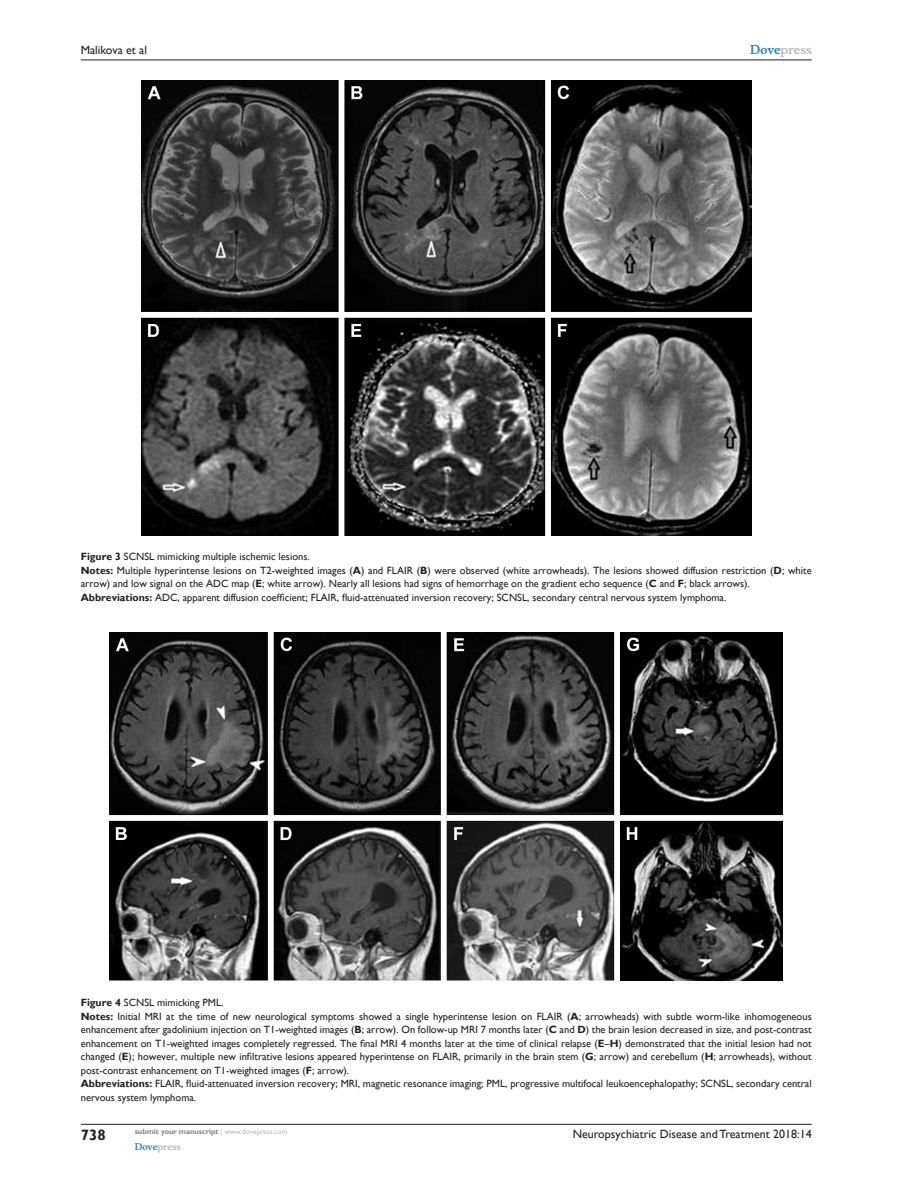
<style>
.page{position:relative;width:918px;height:1188px;background:#fff}
.page>*{position:absolute;margin:0;border:0;box-sizing:border-box;transform-origin:0 0}
.t1{font:700 15px "Gill Sans";color:#231f20}
.t2{font:12px "Gill Sans";color:#231f20}
.t3{font:700 12px "Musee";color:#b8b9bc}
.FigSNRI{font:10.5px/13.5px "Gill Sans";color:#231f20}
.FigC{font:10.5px "Gill Sans";color:#231f20}
.t4{font:700 9px "Musee";color:#b8b9bc}
.t5{font:700 7.5px "Gill Sans";color:#808285}
.s1{color:#3485ae}
.s2{font-weight:700}
.s3{font-weight:400;color:#b8b9bc}
</style>
<div class="page">
<hr style="left:81px;top:1124px;width:731px;height:1px;background:#231f20">
<hr style="left:81px;top:60px;width:731px;height:1px;background:#231f20">
<img style="left:141px;top:81px;width:610px;height:454px">
<img style="left:110px;top:632px;width:673px;height:349px">
<p class="t2" style="left:81px;top:43px;width:68px">Malikova et al</p>
<p class="t3" style="left:750px;top:43px;width:63px"><span class="s1">Dove</span>press</p>
<p class="FigC" style="left:81px;top:551px;width:230px"><span class="s2">Figure 3</span> SCNSL mimicking multiple ischemic lesions.</p>
<p class="FigSNRI" style="left:81px;top:564px;width:318px"><span class="s2">Notes:</span> Multiple hyperintense lesions on T2-weighted images (<span class="s2">A</span>) and FLAIR</p>
<p class="FigSNRI" style="left:81px;top:564px;width:732px;text-indent:336px">(<span class="s2">B</span>) were observed (white arrowheads). The lesions showed diffusion restriction (<span class="s2">D</span>; white arrow) and low signal on the ADC map (<span class="s2">E</span>; white arrow). Nearly all lesions had signs of hemorrhage on the gradient echo sequence (<span class="s2">C</span> and <span class="s2">F</span>; black arrows).</p>
<p class="FigSNRI" style="left:81px;top:591px;width:647px"><span class="s2">Abbreviations:</span> ADC, apparent diffusion coefficient; FLAIR, fluid-attenuated inversion recovery; SCNSL, secondary central nervous system lymphoma.</p>
<p class="FigC" style="left:81px;top:996px;width:144px"><span class="s2">Figure 4</span> SCNSL mimicking PML.</p>
<p class="FigSNRI" style="left:81px;top:1009px;width:467px"><span class="s2">Notes:</span> Initial MRI at the time of new neurological symptoms showed a single hyperintense lesion on FLAIR</p>
<p class="FigSNRI" style="left:81px;top:1009px;width:732px;text-align:justify;text-indent:486px">(<span class="s2">A</span>; arrowheads) with subtle worm-like inhomogeneous enhancement after gadolinium injection on T1-weighted images (<span class="s2">B</span>; arrow). On follow-up MRI 7 months later (<span class="s2">C</span> and <span class="s2">D</span>) the brain lesion decreased in size, and post-contrast enhancement on T1-weighted images completely regressed. The final MRI 4 months later at the time of clinical relapse (<span class="s2">E</span>–<span class="s2">H</span>) demonstrated that the initial lesion had not changed (<span class="s2">E</span>); however, multiple new infiltrative lesions appeared hyperintense on FLAIR, primarily in the brain stem (<span class="s2">G</span>; arrow) and cerebellum (<span class="s2">H</span>; arrowheads), without post-contrast enhancement on T1-weighted images (<span class="s2">F</span>; arrow).</p>
<p class="FigSNRI" style="left:81px;top:1077px;width:732px"><span class="s2">Abbreviations:</span> FLAIR, fluid-attenuated inversion recovery; MRI, magnetic resonance imaging; PML, progressive multifocal leukoencephalopathy; SCNSL, secondary central nervous system lymphoma.</p>
<h1 class="t1" style="left:81px;top:1126px;width:26px">738</h1>
<p class="t5" style="left:135px;top:1127px;width:154px">submit your manuscript <span class="s3">| www.dovepress.com</span></p>
<p class="t4" style="left:135px;top:1141px;width:48px"><span class="s1">Dove</span>press</p>
<p class="t2" style="left:573px;top:1127px;width:241px">Neuropsychiatric Disease and Treatment 2018:14</p>
</div>
